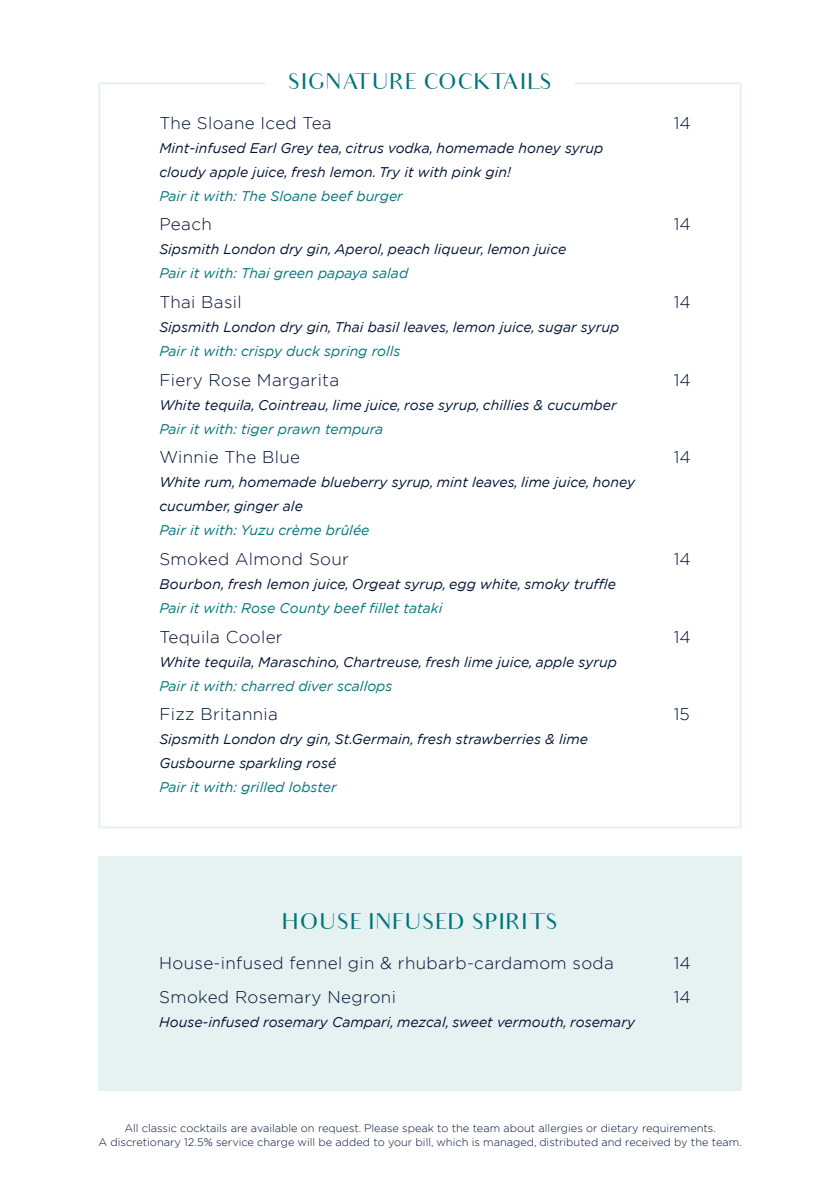
<style>
.page{position:relative;width:840px;height:1191px;background:#fff}
.page>*{position:absolute;margin:0;border:0;box-sizing:border-box;transform-origin:0 0}
.t1{font:22px "Audrey";color:#00747a}
.Body{font:300 17px "Gotham";letter-spacing:.02em;color:#013}
.Body-2{font:italic 14px/24px "Gotham";color:#013}
.Body-3{font:300 11px/13.2px "Gotham";color:#013;text-align:center}
.s1{color:#00747a}
</style>
<div class="page">
<div style="left:98px;top:856px;width:643px;height:235px;background:#e6f1f1"></div>
<svg style="left:98px;top:82px;width:644px;height:747px"></svg>
<p class="t1" style="left:287px;top:70px;width:267px">SIGNATURE COCKTAILS</p>
<p class="Body" style="left:159px;top:112px;width:174px">The Sloane Iced Tea</p>
<p class="Body-2" style="left:159px;top:135px;width:445px">Mint-infused Earl Grey tea, citrus vodka, homemade honey syrup cloudy apple juice, fresh lemon. Try it with pink gin!<br><span class="s1">Pair it with: The Sloane beef burger</span></p>
<p class="Body" style="left:159px;top:214px;width:54px">Peach</p>
<p class="Body-2" style="left:159px;top:237px;width:408px">Sipsmith London dry gin, Aperol, peach liqueur, lemon juice<br><span class="s1">Pair it with: Thai green papaya salad</span></p>
<p class="Body" style="left:159px;top:291px;width:84px">Thai Basil</p>
<p class="Body-2" style="left:159px;top:315px;width:461px">Sipsmith London dry gin, Thai basil leaves, lemon juice, sugar syrup<br><span class="s1">Pair it with: crispy duck spring rolls</span></p>
<p class="Body" style="left:159px;top:369px;width:181px">Fiery Rose Margarita</p>
<p class="Body-2" style="left:159px;top:392px;width:458px">White tequila, Cointreau, lime juice, rose syrup, chillies &amp; cucumber<br><span class="s1">Pair it with: tiger prawn tempura</span></p>
<p class="Body" style="left:159px;top:446px;width:142px">Winnie The Blue</p>
<p class="Body-2" style="left:159px;top:470px;width:477px">White rum, homemade blueberry syrup, mint leaves, lime juice, honey cucumber, ginger ale<br><span class="s1">Pair it with: Yuzu crème brûlée</span></p>
<p class="Body" style="left:159px;top:548px;width:191px">Smoked Almond Sour</p>
<p class="Body-2" style="left:159px;top:571px;width:458px">Bourbon, fresh lemon juice, Orgeat syrup, egg white, smoky truffle<br><span class="s1">Pair it with: Rose County beef fillet tataki</span></p>
<p class="Body" style="left:159px;top:626px;width:125px">Tequila Cooler</p>
<p class="Body-2" style="left:159px;top:649px;width:459px">White tequila, Maraschino, Chartreuse, fresh lime juice, apple syrup<br><span class="s1">Pair it with: charred diver scallops</span></p>
<p class="Body" style="left:159px;top:703px;width:120px">Fizz Britannia</p>
<p class="Body-2" style="left:159px;top:727px;width:430px">Sipsmith London dry gin, St.Germain, fresh strawberries &amp; lime<br>Gusbourne sparkling rosé<br><span class="s1">Pair it with: grilled lobster</span></p>
<p class="Body" style="left:673px;top:112px;width:18px">14</p>
<p class="Body" style="left:673px;top:214px;width:18px">14</p>
<p class="Body" style="left:673px;top:291px;width:18px">14</p>
<p class="Body" style="left:673px;top:369px;width:18px">14</p>
<p class="Body" style="left:673px;top:446px;width:18px">14</p>
<p class="Body" style="left:673px;top:548px;width:18px">14</p>
<p class="Body" style="left:673px;top:626px;width:18px">14</p>
<p class="Body" style="left:673px;top:703px;width:17px">15</p>
<p class="t1" style="left:281px;top:909px;width:278px">HOUSE INFUSED SPIRITS</p>
<p class="Body" style="left:159px;top:952px;width:456px">House-infused fennel gin &amp; rhubarb-cardamom soda</p>
<p class="Body" style="left:673px;top:952px;width:18px">14</p>
<p class="Body" style="left:159px;top:986px;width:238px">Smoked Rosemary Negroni</p>
<p class="Body-2" style="left:159px;top:1009px;width:477px">House-infused rosemary Campari, mezcal, sweet vermouth, rosemary</p>
<p class="Body" style="left:673px;top:986px;width:18px">14</p>
<p class="Body-3" style="left:99px;top:1121px;width:644px">All classic cocktails are available on request. Please speak to the team about allergies or dietary requirements.<br>A discretionary 12.5% service charge will be added to your bill, which is managed, distributed and received by the team.</p>
</div>
